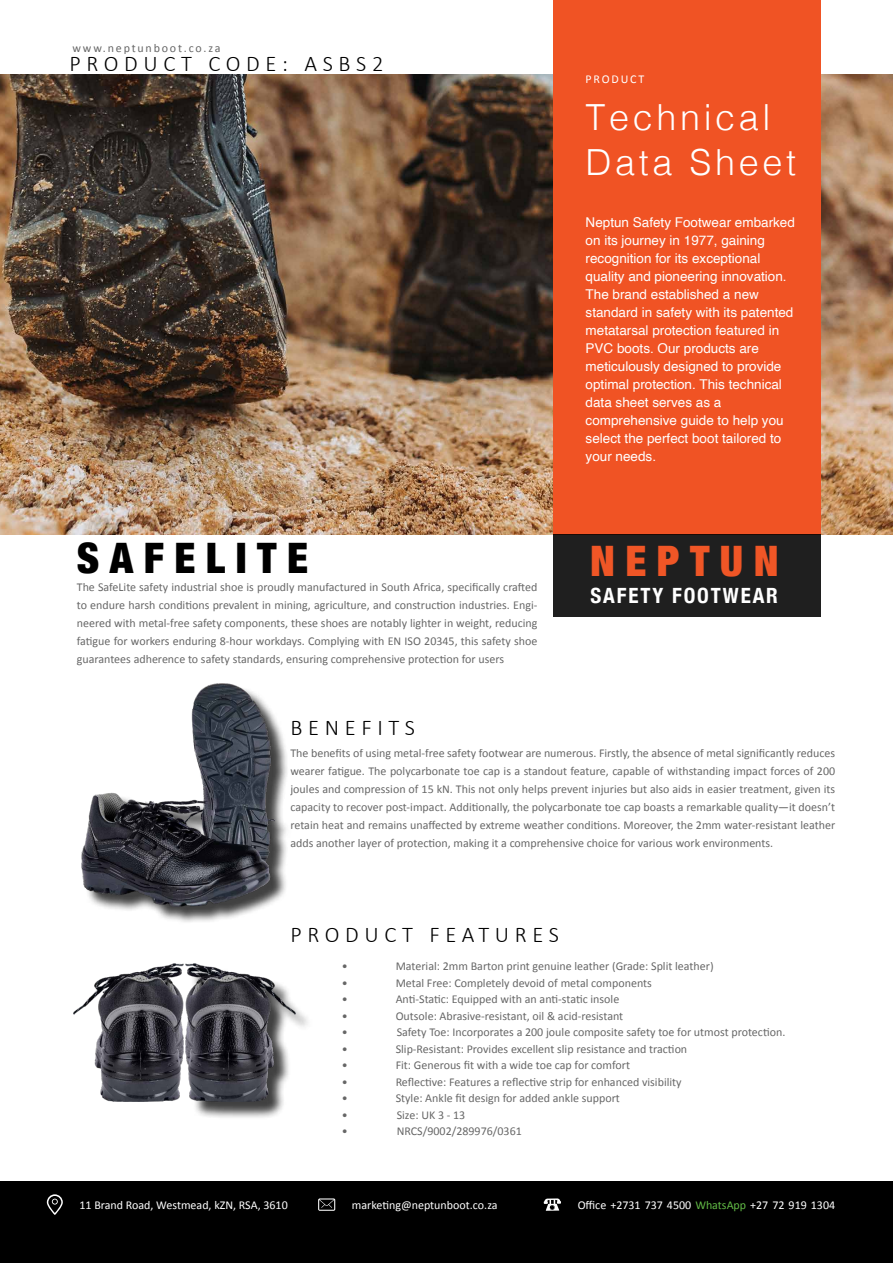
<style>
.page{position:relative;width:893px;height:1263px;background:#fff}
.page>*{position:absolute;margin:0;border:0;box-sizing:border-box;transform-origin:0 0}
.t1{font:900 condensed 42px "Helvetica Neue";letter-spacing:.25em;color:#000}
.t2{font:900 condensed 42px "Helvetica Neue";letter-spacing:.25em;color:#f05626}
.t3{font:300 36px/45px "Helvetica";letter-spacing:.1em;color:#fff}
.t4{font:300 22.5px "Calibri";letter-spacing:.25em;color:#000}
.t5{font:700 condensed 21px "Helvetica Neue";letter-spacing:.09em;color:#fff}
.t6{font:13.5px/18px "Helvetica";color:#fff}
.t7{font:12px/18px "Calibri";color:#000;text-align:justify}
.t8{font:12px "Calibri";color:#fff}
.t9{font:12px "Calibri";letter-spacing:.15em;color:#000}
.t10{font:12px "Calibri";letter-spacing:.15em;color:#fff}
.s1{color:#62bb46}
</style>
<div class="page">
<img style="left:0;top:74px;width:893px;height:460px">
<div style="left:553px;top:0;width:267px;height:534px;background:#f05324"></div>
<div style="left:0;top:1181px;width:893px;height:82px;background:#000"></div>
<svg style="left:544px;top:1198px;width:17px;height:13px"></svg>
<svg style="left:318px;top:1198px;width:17px;height:13px"></svg>
<svg style="left:47px;top:1194px;width:16px;height:21px"></svg>
<div style="left:553px;top:534px;width:267px;height:82px;background:#1f1f1f"></div>
<div style="left:84px;top:686px;width:208px;height:238px;background:#000;opacity:.75"></div>
<img style="left:81px;top:683px;width:194px;height:223px">
<div style="left:188px;top:966px;width:125px;height:154px;background:#000;opacity:.75"></div>
<img style="left:186px;top:963px;width:109px;height:138px">
<img style="left:74px;top:963px;width:109px;height:138px">
<p class="t9" style="left:73px;top:39px;width:150px">www.neptunboot.co.za</p>
<h3 class="t4" style="left:70px;top:49px;width:315px">PRODUCT CODE: ASBS2</h3>
<h1 class="t1" style="left:77px;top:523px;width:233px">SAFELITE</h1>
<p class="t7" style="left:77px;top:578px;width:462px">The SafeLite safety industrial shoe is proudly manufactured in South Africa, specifically crafted to endure harsh conditions prevalent in mining, agriculture, and construction industries. Engi&shy;neered with metal-free safety components, these shoes are notably lighter in weight, reducing fatigue for workers enduring 8-hour workdays. Complying with EN ISO 20345, this safety shoe guarantees adherence to safety standards, ensuring comprehensive protection for users</p>
<p class="t10" style="left:586px;top:71px;width:60px">PRODUCT</p>
<h2 class="t3" style="left:586px;top:92px;width:212px">Technical<br>Data Sheet</h2>
<p class="t6" style="left:586px;top:214px;width:211px">Neptun Safety Footwear embarked on its journey in 1977, gaining recognition for its exceptional quality and pioneering innovation.<br>The brand established a new standard in safety with its patented metatarsal protection featured in<br>PVC boots. Our products are meticulously designed to provide optimal protection. This technical data sheet serves as a comprehensive guide to help you select the perfect boot tailored to your needs.</p>
<h1 class="t2" style="left:590px;top:527px;width:190px">NEPTUN</h1>
<h3 class="t5" style="left:590px;top:578px;width:189px">SAFETY FOOTWEAR</h3>
<h3 class="t4" style="left:290px;top:713px;width:126px">BENEFITS</h3>
<p class="t7" style="left:290px;top:744px;width:546px">The benefits of using metal-free safety footwear are numerous. Firstly, the absence of metal significantly reduces wearer fatigue. The polycarbonate toe cap is a standout feature, capable of withstanding impact forces of 200 joules and compression of 15 kN. This not only helps prevent injuries but also aids in easier treatment, given its capacity to recover post-impact. Additionally, the polycarbonate toe cap boasts a remarkable quality—it doesn’t retain heat and remains unaffected by extreme weather conditions. Moreover, the 2mm water-resistant leather adds another layer of protection, making it a comprehensive choice for various work environments.</p>
<h3 class="t4" style="left:290px;top:920px;width:270px">PRODUCT FEATURES</h3>
<p class="t7" style="left:342px;top:957px;width:7px">•</p>
<p class="t7" style="left:396px;top:957px;width:320px">Material: 2mm Barton print genuine leather (Grade: Split leather)</p>
<p class="t7" style="left:342px;top:973px;width:7px">•</p>
<p class="t7" style="left:396px;top:973px;width:258px">Metal Free: Completely devoid of metal components</p>
<p class="t7" style="left:342px;top:990px;width:7px">•</p>
<p class="t7" style="left:396px;top:990px;width:225px">Anti-Static: Equipped with an anti-static insole</p>
<p class="t7" style="left:342px;top:1006px;width:7px">•</p>
<p class="t7" style="left:396px;top:1006px;width:229px">Outsole: Abrasive-resistant, oil &amp; acid-resistant</p>
<p class="t7" style="left:342px;top:1023px;width:7px">•</p>
<p class="t7" style="left:397px;top:1023px;width:390px">Safety Toe: Incorporates a 200 joule composite safety toe for utmost protection.</p>
<p class="t7" style="left:342px;top:1039px;width:7px">•</p>
<p class="t7" style="left:396px;top:1039px;width:293px">Slip-Resistant: Provides excellent slip resistance and traction</p>
<p class="t7" style="left:342px;top:1056px;width:7px">•</p>
<p class="t7" style="left:396px;top:1056px;width:236px">Fit: Generous fit with a wide toe cap for comfort</p>
<p class="t7" style="left:342px;top:1072px;width:7px">•</p>
<p class="t7" style="left:396px;top:1072px;width:288px">Reflective: Features a reflective strip for enhanced visibility</p>
<p class="t7" style="left:342px;top:1089px;width:7px">•</p>
<p class="t7" style="left:396px;top:1089px;width:226px">Style: Ankle fit design for added ankle support</p>
<p class="t7" style="left:342px;top:1105px;width:7px">•</p>
<p class="t7" style="left:397px;top:1105px;width:70px">Size: UK 3 - 13</p>
<p class="t7" style="left:342px;top:1122px;width:7px">•</p>
<p class="t7" style="left:397px;top:1122px;width:127px">NRCS/9002/289976/0361</p>
<p class="t8" style="left:79px;top:1197px;width:210px">11 Brand Road, Westmead, kZN, RSA, 3610</p>
<p class="t8" style="left:352px;top:1197px;width:147px">marketing@neptunboot.co.za</p>
<p class="t8" style="left:578px;top:1197px;width:259px">Office +2731 737 4500 <span class="s1">WhatsApp</span> +27 72 919 1304</p>
</div>
